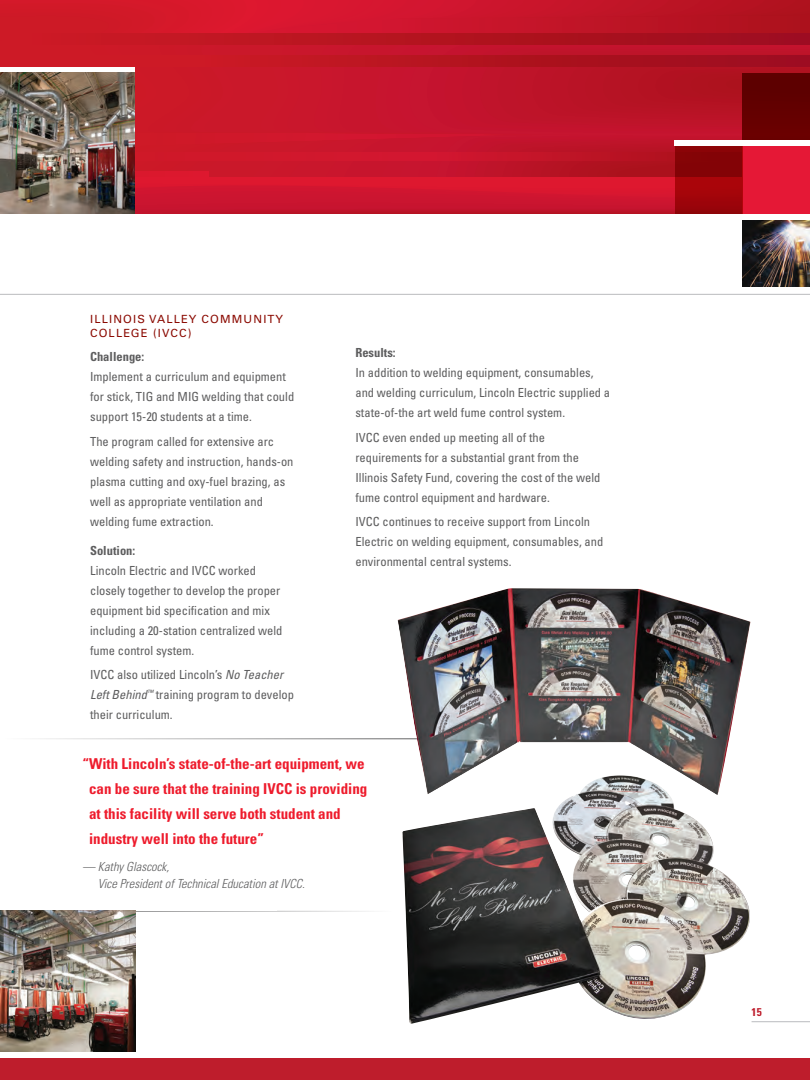
<style>
.page{position:relative;width:810px;height:1080px;background:#fff}
.page>*{position:absolute;margin:0;border:0;box-sizing:border-box;transform-origin:0 0}
.quote{font:700 condensed 15px/25px "Univers";color:#ee1b2c}
.body{font:condensed 12.5px/20px "Univers";color:#5d5d5e}
.attribution{font:italic 300 condensed 12.5px/17.5px "Univers";color:#5d5d5e}
.challenge{font:700 condensed 12.5px "Univers";color:#5d5d5e}
.subhead2{font:11.25px/13.5px "Univers";letter-spacing:.1em;color:#8b0a02}
.t1{font:700 condensed 11.25px "Univers";color:#be1d2c}
.s1{font-style:italic}
</style>
<div class="page">
<hr style="left:752px;top:1021px;width:58px;height:1px;background:#babbbe">
<svg style="left:0;top:0;width:810px;height:214px;background:#c7152a"></svg>
<svg style="left:19px;top:33px;width:791px;height:11px;background:#b41320"></svg>
<svg style="left:47px;top:55px;width:763px;height:12px;background:#b71421"></svg>
<hr style="left:0;top:911px;width:392px;height:1px;background:#5d5d5e">
<hr style="left:0;top:294px;width:810px;height:1px;background:#babbbe">
<div style="left:0;top:1058px;width:810px;height:22px;background:#be1d2c"></div>
<div style="left:742px;top:146px;width:68px;height:68px;background:#e51836"></div>
<div style="left:742px;top:73px;width:68px;height:67px;background:#620000"></div>
<svg style="left:675px;top:146px;width:67px;height:68px;background:#940308"></svg>
<div style="left:675px;top:140px;width:135px;height:6px;background:#fff"></div>
<div style="left:0;top:67px;width:135px;height:6px;background:#fff"></div>
<img style="left:0;top:73px;width:135px;height:141px">
<img style="left:742px;top:220px;width:68px;height:67px">
<img style="left:0;top:911px;width:136px;height:141px">
<hr style="left:0;top:738px;width:529px;height:1px;background:#5d5d5e">
<img style="left:398px;top:588px;width:353px;height:436px">
<p class="subhead2" style="left:90px;top:313px;width:194px">ILLINOIS VALLEY COMMUNITY<br>COLLEGE (IVCC)</p>
<p class="challenge" style="left:90px;top:349px;width:56px">Challenge:</p>
<p class="body" style="left:90px;top:367px;width:206px">Implement a curriculum and equipment for stick, TIG and MIG welding that could support 15-20 students at a time.</p>
<p class="body" style="left:90px;top:431px;width:205px">The program called for extensive arc welding safety and instruction, hands-on plasma cutting and oxy-fuel brazing, as well as appropriate ventilation and welding fume extraction.</p>
<p class="challenge" style="left:90px;top:543px;width:47px">Solution:</p>
<p class="body" style="left:90px;top:560px;width:194px">Lincoln Electric and IVCC worked closely together to develop the proper equipment bid specification and mix including a 20-station centralized weld fume control system.</p>
<p class="body" style="left:90px;top:665px;width:205px">IVCC also utilized Lincoln’s <span class="s1">No Teacher<br>Left Behind</span><sup>™</sup> training program to develop their curriculum.</p>
<p class="challenge" style="left:355px;top:345px;width:42px">Results:</p>
<p class="body" style="left:355px;top:363px;width:256px">In addition to welding equipment, consumables, and welding curriculum, Lincoln Electric supplied a state-of-the art weld fume control system.</p>
<p class="body" style="left:355px;top:427px;width:247px">IVCC even ended up meeting all of the requirements for a substantial grant from the Illinois Safety Fund, covering the cost of the weld fume control equipment and hardware.</p>
<p class="body" style="left:355px;top:512px;width:249px">IVCC continues to receive support from Lincoln<br>Electric on welding equipment, consumables, and environmental central systems.</p>
<p class="quote" style="left:89px;top:752px;width:280px;text-indent:-7px">“With Lincoln’s state-of-the-art equipment, we can be sure that the training IVCC is providing at this facility will serve both student and industry well into the future”</p>
<p class="attribution" style="left:98px;top:858px;width:209px;text-indent:-15px">— Kathy Glascock,<br>Vice President of Technical Education at IVCC.</p>
<p class="t1" style="left:752px;top:1005px;width:12px">15</p>
</div>
